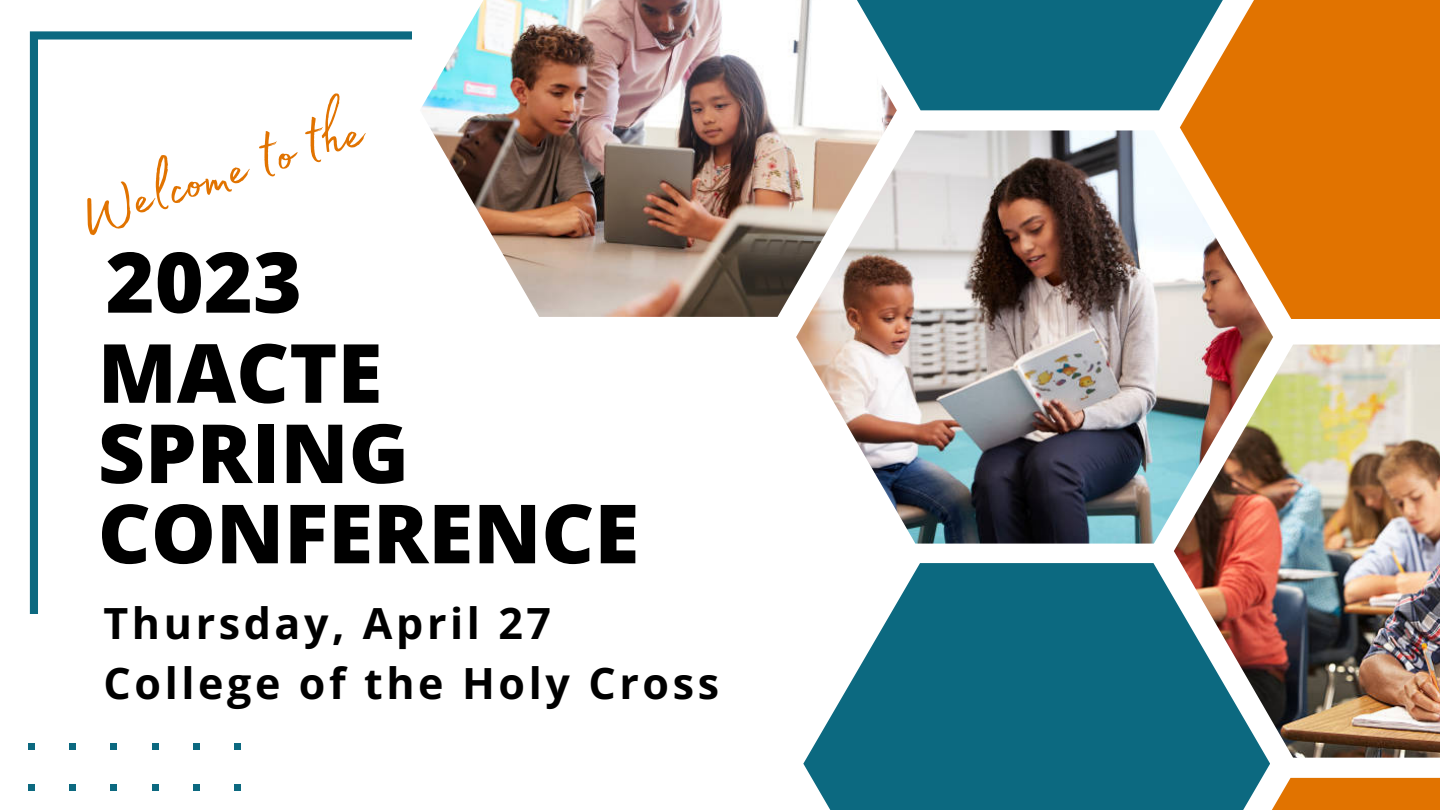
<style>
.page{position:relative;width:1440px;height:810px;background:#fff}
.page>*{position:absolute;margin:0;border:0;box-sizing:border-box;transform-origin:0 0}
.t1{font:800 83.8px "Open Sans";color:#000}
.t2{font:800 81.7px/80.2px "Open Sans";color:#000}
.t3{font:76px "Madelyn Fill";color:#e17300}
.t4{font:700 43px/60px "Open Sans";letter-spacing:.085em;color:#000}
</style>
<div class="page">
<div style="left:801px;top:0;width:477px;height:110px;background:#0c6980"></div>
<div style="left:1180px;top:0;width:260px;height:319px;background:#e17300"></div>
<img style="left:796px;top:130px;width:477px;height:414px">
<img style="left:1174px;top:345px;width:266px;height:413px">
<svg style="left:803px;top:563px;width:467px;height:247px;fill:#0c6980"></svg>
<svg style="left:1174px;top:778px;width:266px;height:32px;background:#a47f41"></svg>
<img style="left:422px;top:0;width:475px;height:317px">
<svg style="left:30px;top:31px;width:382px;height:583px"></svg>
<div style="left:28px;top:743px;width:6px;height:7px;background:#0c6980"></div>
<div style="left:28px;top:784px;width:6px;height:7px;background:#0c6980"></div>
<div style="left:69px;top:743px;width:7px;height:7px;background:#0c6980"></div>
<div style="left:69px;top:784px;width:7px;height:7px;background:#0c6980"></div>
<div style="left:111px;top:743px;width:6px;height:7px;background:#0c6980"></div>
<div style="left:111px;top:784px;width:6px;height:7px;background:#0c6980"></div>
<div style="left:152px;top:743px;width:6px;height:7px;background:#0c6980"></div>
<div style="left:152px;top:784px;width:6px;height:7px;background:#0c6980"></div>
<div style="left:193px;top:743px;width:7px;height:7px;background:#0c6980"></div>
<div style="left:193px;top:784px;width:7px;height:7px;background:#0c6980"></div>
<div style="left:234px;top:743px;width:7px;height:7px;background:#0c6980"></div>
<div style="left:234px;top:784px;width:7px;height:7px;background:#0c6980"></div>
<h3 class="t3" style="left:64px;top:161px;width:297px;rotate:-17deg">Welcome to the</h3>
<h1 class="t1" style="left:106px;top:223px;width:198px">2023</h1>
<h2 class="t2" style="left:98px;top:331px;width:543px">MACTE<br>SPRING<br>CONFERENCE</h2>
<p class="t4" style="left:103px;top:593px;width:617px">Thursday, April 27<br>College of the Holy Cross</p>
</div>
